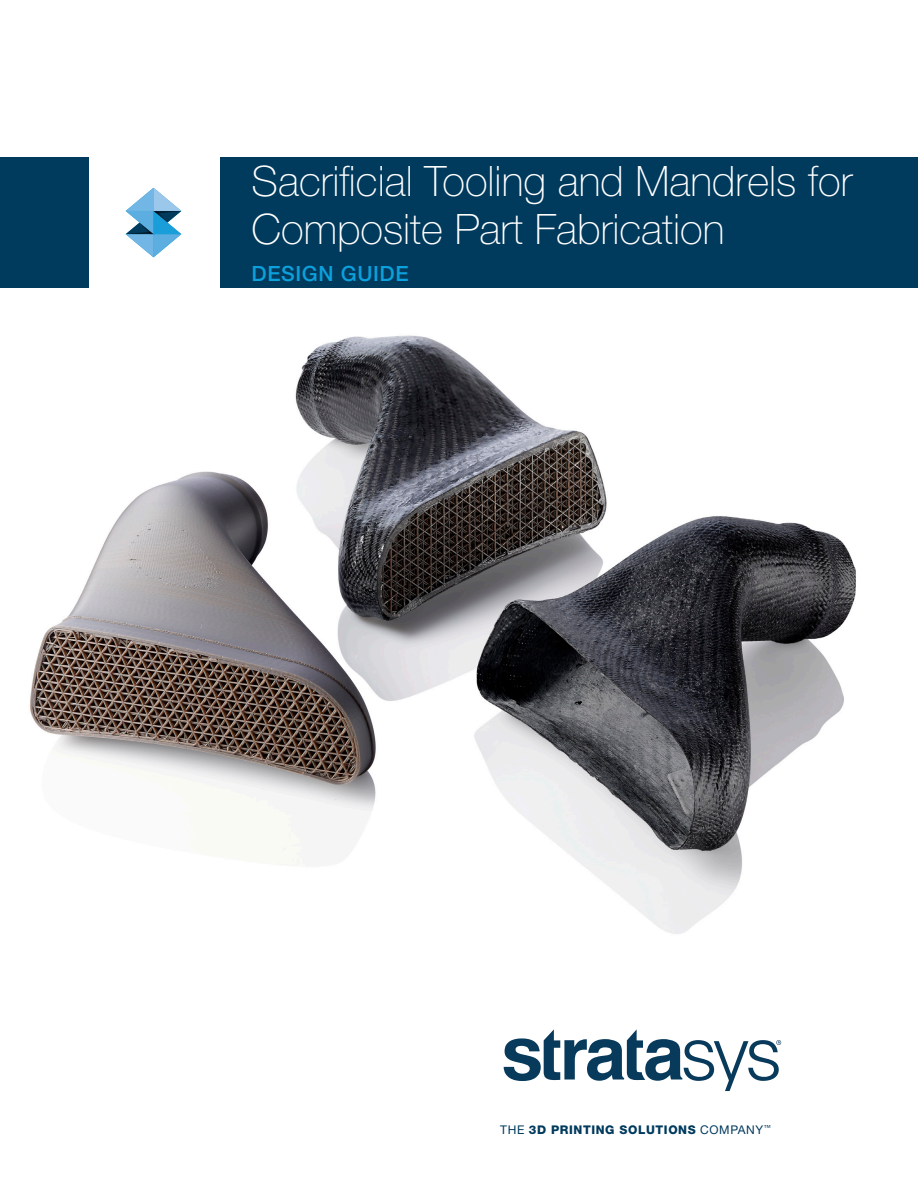
<style>
.page{position:relative;width:918px;height:1188px;background:#fff}
.page>*{position:absolute;margin:0;border:0;box-sizing:border-box;transform-origin:0 0}
.CVR_-_Header{font:100 42px/47.4px "Helvetica Neue LT Std";color:#fff}
.CVR_-_Title_of_Doc{font:500 21px "Helvetica Neue LT Std";letter-spacing:.03em;color:#0ca0dc}
.t1{font:800 12px "Helvetica Neue LT Std";letter-spacing:.05em;color:#003a5d}
.s1{font-weight:400}
</style>
<div class="page">
<img style="left:30px;top:335px;width:826px;height:599px">
<div style="left:0;top:157px;width:918px;height:131px;background:#003a5d"></div>
<div style="left:89px;top:157px;width:131px;height:131px;background:#fff"></div>
<svg style="left:126px;top:188px;width:55px;height:69px"></svg>
<svg style="left:504px;top:1029px;width:277px;height:62px"></svg>
<p class="CVR_-_Header" style="left:252px;top:157px;width:602px">Sacrificial Tooling and Mandrels for<br>Composite Part Fabrication</p>
<p class="CVR_-_Title_of_Doc" style="left:252px;top:261px;width:159px">DESIGN GUIDE</p>
<p class="t1" style="left:500px;top:1123px;width:272px"><span class="s1">THE</span> 3D PRINTING SOLUTIONS <span class="s1">COMPANY</span><sup>™</sup></p>
</div>
